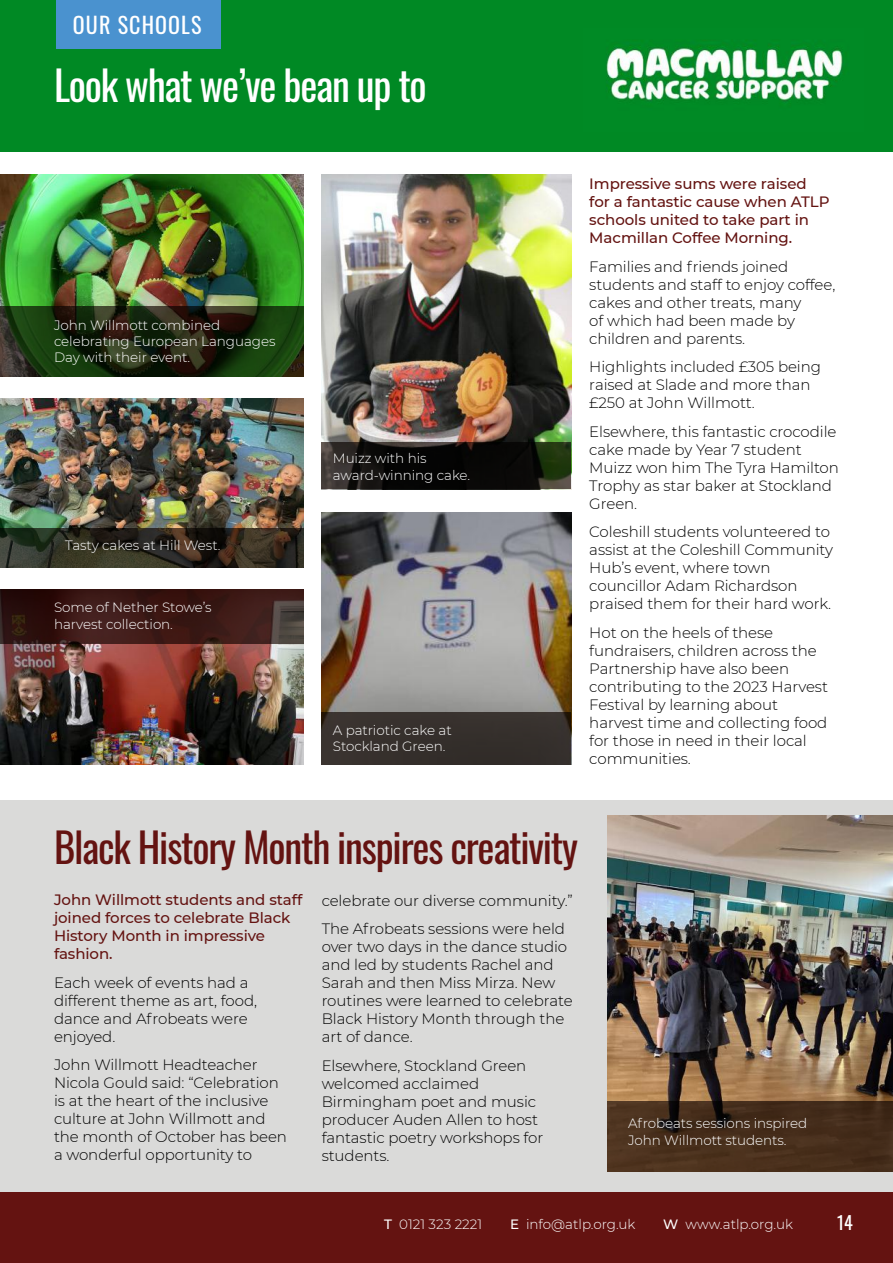
<style>
.page{position:relative;width:893px;height:1263px;background:#fff}
.page>*{position:absolute;margin:0;border:0;box-sizing:border-box;transform-origin:0 0}
.t1{font:40.5px "Oswald";letter-spacing:-.03em;color:#641311}
.t2{font:40.5px "Oswald";letter-spacing:-.03em;color:#fff}
.t3{font:22.05px "Oswald";letter-spacing:.05em;color:#fff}
.t4{font:18px "Oswald";color:#fff}
.t5{font:300 15px/18px "Montserrat";letter-spacing:-.005em;color:#000}
.t6{font:500 15px/18px "Montserrat";letter-spacing:-.005em;color:#641311}
.t7{font:300 13.5px/16.2px "Montserrat";letter-spacing:-.005em;color:#fff}
.s1{font-weight:500}
</style>
<div class="page">
<div style="left:0;top:0;width:893px;height:152px;background:#008924"></div>
<div style="left:0;top:800px;width:893px;height:463px;background:#dadad9"></div>
<div style="left:0;top:1193px;width:893px;height:70px;background:#641311"></div>
<img style="left:0;top:399px;width:304px;height:129px">
<img style="left:322px;top:512px;width:249px;height:200px">
<img style="left:322px;top:174px;width:249px;height:268px">
<img style="left:0;top:643px;width:304px;height:121px">
<img style="left:0;top:174px;width:304px;height:132px">
<img style="left:606px;top:43px;width:237px;height:60px">
<div style="left:56px;top:0;width:165px;height:48px;background:#4a92cf"></div>
<svg style="left:0;top:306px;width:304px;height:70px;background:#1e2d10"></svg>
<svg style="left:0;top:589px;width:304px;height:54px;background:#3a1b17"></svg>
<svg style="left:0;top:528px;width:304px;height:39px;background:#2e2b1f"></svg>
<div style="left:322px;top:712px;width:249px;height:52px;background:#36302d"></div>
<svg style="left:322px;top:442px;width:249px;height:47px;background:#151510"></svg>
<img style="left:607px;top:815px;width:286px;height:286px">
<svg style="left:607px;top:1101px;width:286px;height:70px;background:#452d1b"></svg>
<h2 class="t3" style="left:73px;top:5px;width:130px">OUR SCHOOLS</h2>
<h1 class="t2" style="left:54px;top:50px;width:374px">Look what we’ve bean up to</h1>
<p class="t7" style="left:54px;top:316px;width:223px">John Willmott combined celebrating European Languages<br>Day with their event.</p>
<p class="t7" style="left:65px;top:537px;width:157px">Tasty cakes at Hill West.</p>
<p class="t7" style="left:54px;top:599px;width:159px">Some of Nether Stowe’s harvest collection.</p>
<p class="t7" style="left:333px;top:450px;width:139px">Muizz with his award-winning cake.</p>
<p class="t7" style="left:333px;top:722px;width:120px">A patriotic cake at<br>Stockland Green.</p>
<p class="t6" style="left:589px;top:174px;width:242px">Impressive sums were raised for a fantastic cause when ATLP schools united to take part in<br>Macmillan Coffee Morning.</p>
<p class="t5" style="left:589px;top:257px;width:248px">Families and friends joined students and staff to enjoy coffee, cakes and other treats, many<br>of which had been made by children and parents.</p>
<p class="t5" style="left:589px;top:357px;width:233px">Highlights included £305 being raised at Slade and more than £250 at John Willmott.</p>
<p class="t5" style="left:589px;top:422px;width:251px">Elsewhere, this fantastic crocodile cake made by Year 7 student<br>Muizz won him The Tyra Hamilton<br>Trophy as star baker at Stockland<br>Green.</p>
<p class="t5" style="left:589px;top:523px;width:245px">Coleshill students volunteered to assist at the Coleshill Community<br>Hub’s event, where town councillor Adam Richardson praised them for their hard work.</p>
<p class="t5" style="left:589px;top:623px;width:240px">Hot on the heels of these fundraisers, children across the<br>Partnership have also been contributing to the 2023 Harvest<br>Festival by learning about harvest time and collecting food for those in need in their local communities.</p>
<h1 class="t1" style="left:54px;top:811px;width:525px">Black History Month inspires creativity</h1>
<p class="t6" style="left:54px;top:890px;width:250px">John Willmott students and staff joined forces to celebrate Black<br>History Month in impressive fashion.</p>
<p class="t5" style="left:54px;top:973px;width:205px">Each week of events had a different theme as art, food, dance and Afrobeats were enjoyed.</p>
<p class="t5" style="left:54px;top:1055px;width:234px">John Willmott Headteacher<br>Nicola Gould said: “Celebration is at the heart of the inclusive culture at John Willmott and the month of October has been a wonderful opportunity to</p>
<p class="t5" style="left:322px;top:885px;width:253px;line-height:28.7px">celebrate our diverse community.”<br>The Afrobeats sessions were held</p>
<p class="t5" style="left:322px;top:937px;width:253px">over two days in the dance studio and led by students Rachel and<br>Sarah and then Miss Mirza. New routines were learned to celebrate<br>Black History Month through the art of dance.</p>
<p class="t5" style="left:322px;top:1056px;width:223px">Elsewhere, Stockland Green welcomed acclaimed<br>Birmingham poet and music producer Auden Allen to host fantastic poetry workshops for students.</p>
<p class="t7" style="left:628px;top:1115px;width:181px">Afrobeats sessions inspired<br>John Willmott students.</p>
<p class="t7" style="left:384px;top:1216px;width:99px"><span class="s1">T</span> 0121 323 2221</p>
<p class="t7" style="left:510px;top:1216px;width:127px"><span class="s1">E</span> info@atlp.org.uk</p>
<p class="t7" style="left:663px;top:1216px;width:131px"><span class="s1">W</span> www.atlp.org.uk</p>
<p class="t4" style="left:837px;top:1207px;width:17px">14</p>
</div>
